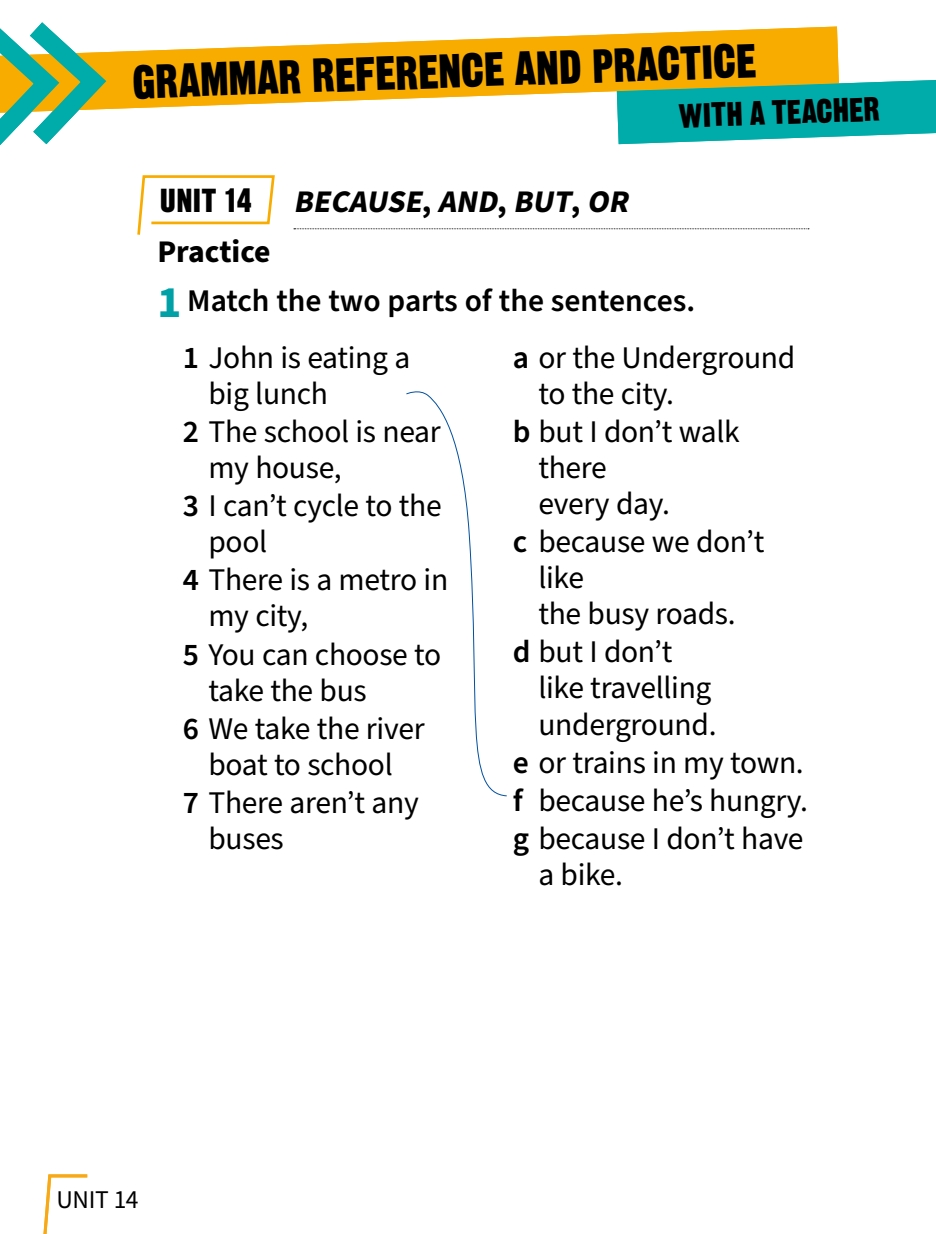
<style>
.page{position:relative;width:936px;height:1234px;background:#fff}
.page>*{position:absolute;margin:0;border:0;box-sizing:border-box;transform-origin:0 0}
.t1{font:46.5px "Gothic Thirteen Std";color:#000}
.t2{font:33px "Gothic Thirteen Std";color:#000}
.t3{font:32.4px "Gothic Thirteen Std";color:#000}
.t4{font:31.5px "Source Sans Pro";letter-spacing:-.01em;color:#000}
.t5{font:600 31.5px/48.8px "Source Sans Pro";color:#000}
.t6{font:italic 700 31.5px "Source Sans Pro";color:#000}
.t7{font:25.5px "Source Sans Pro";color:#000}
.s1{font-style:normal}
.s2{font-weight:700}
.s3{font-weight:700;font-size:45px;color:#00a0a7}
.s4{font-weight:600}
</style>
<div class="page">
<svg style="left:119px;top:27px;width:719px;height:82px;fill:#f8ac00"></svg>
<svg style="left:616px;top:80px;width:319px;height:64px;background:#2bb3a3"></svg>
<svg style="left:0;top:22px;width:119px;height:124px"></svg>
<svg style="left:294px;top:228px;width:514px;height:1px"></svg>
<svg style="left:137px;top:175px;width:138px;height:60px"></svg>
<svg style="left:406px;top:391px;width:101px;height:405px"></svg>
<svg style="left:43px;top:1174px;width:44px;height:59px"></svg>
<h1 class="t1" style="left:131px;top:53px;width:626px;rotate:-2deg">GRAMMAR REFERENCE AND PRACTICE</h1>
<p class="t2" style="left:678px;top:95px;width:203px;rotate:-2deg">WITH A TEACHER</p>
<p class="t3" style="left:160px;top:180px;width:93px">UNIT 14</p>
<p class="t6" style="left:293px;top:180px;width:344px">BECAUSE<span class="s1">,</span> AND<span class="s1">,</span> BUT<span class="s1">,</span> OR</p>
<p class="t5" style="left:157px;top:228px;width:539px"><span class="s2">Practice<br></span><span class="s3">1</span> Match the two parts of the sentences.</p>
<p class="t4" style="left:183px;top:336px;width:229px"><span class="s4">1</span> John is eating a</p>
<p class="t4" style="left:208px;top:372px;width:121px">big lunch</p>
<p class="t4" style="left:183px;top:410px;width:259px"><span class="s4">2</span> The school is near</p>
<p class="t4" style="left:208px;top:446px;width:135px">my house,</p>
<p class="t4" style="left:183px;top:484px;width:260px"><span class="s4">3</span> I can’t cycle to the</p>
<p class="t4" style="left:208px;top:520px;width:60px">pool</p>
<p class="t4" style="left:183px;top:558px;width:267px"><span class="s4">4</span> There is a metro in</p>
<p class="t4" style="left:208px;top:594px;width:101px">my city,</p>
<p class="t4" style="left:183px;top:633px;width:260px"><span class="s4">5</span> You can choose to</p>
<p class="t4" style="left:208px;top:669px;width:160px">take the bus</p>
<p class="t4" style="left:183px;top:707px;width:243px"><span class="s4">6</span> We take the river</p>
<p class="t4" style="left:208px;top:743px;width:186px">boat to school</p>
<p class="t4" style="left:183px;top:781px;width:237px"><span class="s4">7</span> There aren’t any</p>
<p class="t4" style="left:208px;top:817px;width:77px">buses</p>
<p class="t4" style="left:513px;top:336px;width:284px"><span class="s4">a</span> or the Underground</p>
<p class="t4" style="left:538px;top:372px;width:137px">to the city.</p>
<p class="t4" style="left:513px;top:410px;width:228px"><span class="s4">b</span> but I don’t walk</p>
<p class="t4" style="left:538px;top:446px;width:70px">there</p>
<p class="t4" style="left:538px;top:482px;width:133px">every day.</p>
<p class="t4" style="left:513px;top:520px;width:253px"><span class="s4">c</span> because we don’t</p>
<p class="t4" style="left:538px;top:556px;width:47px">like</p>
<p class="t4" style="left:538px;top:592px;width:199px">the busy roads.</p>
<p class="t4" style="left:513px;top:630px;width:161px"><span class="s4">d</span> but I don’t</p>
<p class="t4" style="left:538px;top:666px;width:174px">like travelling</p>
<p class="t4" style="left:538px;top:702px;width:180px">underground.</p>
<p class="t4" style="left:513px;top:741px;width:292px"><span class="s4">e</span> or trains in my town.</p>
<p class="t4" style="left:513px;top:779px;width:296px"><span class="s4">f</span> because he’s hungry.</p>
<p class="t4" style="left:513px;top:817px;width:292px"><span class="s4">g</span> because I don’t have</p>
<p class="t4" style="left:538px;top:853px;width:86px">a bike.</p>
<p class="t7" style="left:56px;top:1182px;width:83px">Unit 14</p>
</div>
